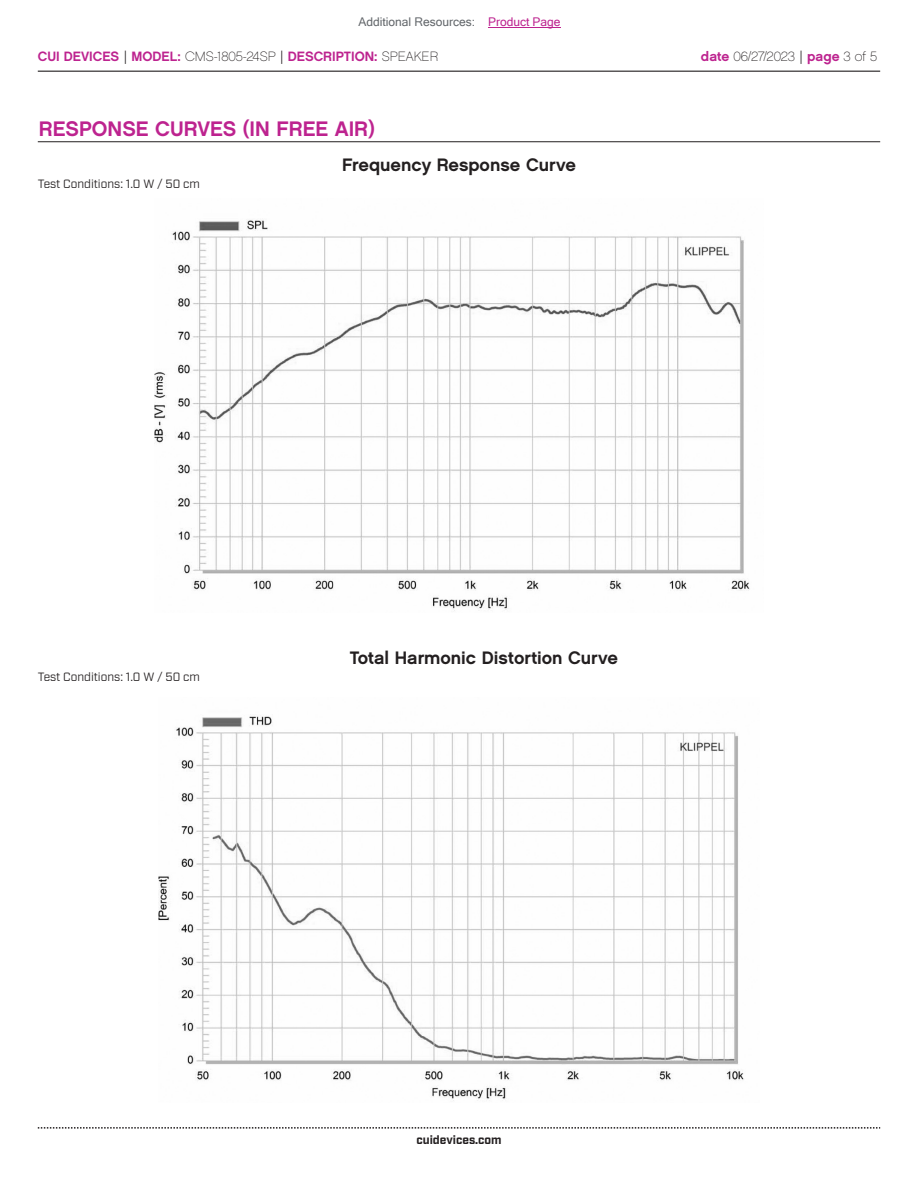
<style>
.page{position:relative;width:918px;height:1188px;background:#fff}
.page>*{position:absolute;margin:0;border:0;box-sizing:border-box;transform-origin:0 0}
.t1{font:21px "Chalet New York Nineteen Sixty";color:#bd238f}
.t2{font:18px "Chalet New York Nineteen Sixty";color:#231f20}
.t3{font:13.5px "Chalet New York Nineteen Sixty";color:#bd238f}
.t4{font:13.5px "Chalet Paris Nineteen Sixty";letter-spacing:-.01em;color:#231f20}
.t5{font:12px "Industry";color:#231f20}
.t6{font:12px "Microsoft Sans Serif";color:#63676b}
.t7{font:700 12px "Industry";color:#231f20}
.s1{color:#bd238f}
.s2{font-family:"Industry";color:#231f20}
.s3{font-family:"Chalet Paris Nineteen Sixty";color:#231f20}
.s4{font-family:"Chalet New York Nineteen Sixty";color:#bd238f}
.s5{font-family:"Industry"}
</style>
<div class="page">
<hr style="left:38px;top:71px;width:842px;height:1px;background:#231f20">
<svg style="left:38px;top:1127px;width:842px;height:2px"></svg>
<img style="left:155px;top:220px;width:595px;height:391px">
<hr style="left:38px;top:141px;width:842px;height:1px;background:#231f20">
<img style="left:158px;top:716px;width:586px;height:385px">
<hr style="left:488px;top:27px;width:73px;height:1px;background:#bd238f">
<p class="t6" style="left:358px;top:15px;width:204px">Additional Resources: <span class="s1">Product Page</span></p>
<p class="t3" style="left:38px;top:47px;width:402px">CUI DEVICES <span class="s2">|</span> MODEL: <span class="s3">CMS-1805-24SP</span> <span class="s2">|</span> DESCRIPTION: <span class="s3">SPEAKER</span></p>
<p class="t4" style="left:701px;top:48px;width:178px"><span class="s4">date</span> 06/27/2023 <span class="s5">|</span> <span class="s4">page</span> 3 of 5</p>
<h1 class="t1" style="left:39px;top:115px;width:338px">RESPONSE CURVES (IN FREE AIR)</h1>
<h2 class="t2" style="left:342px;top:153px;width:235px">Frequency Response Curve</h2>
<p class="t5" style="left:38px;top:176px;width:164px">Test Conditions: 1.0 W / 50 cm</p>
<p class="t5" style="left:38px;top:669px;width:164px">Test Conditions: 1.0 W / 50 cm</p>
<h2 class="t2" style="left:350px;top:646px;width:270px">Total Harmonic Distortion Curve</h2>
<p class="t7" style="left:416px;top:1132px;width:87px">cuidevices.com</p>
</div>
